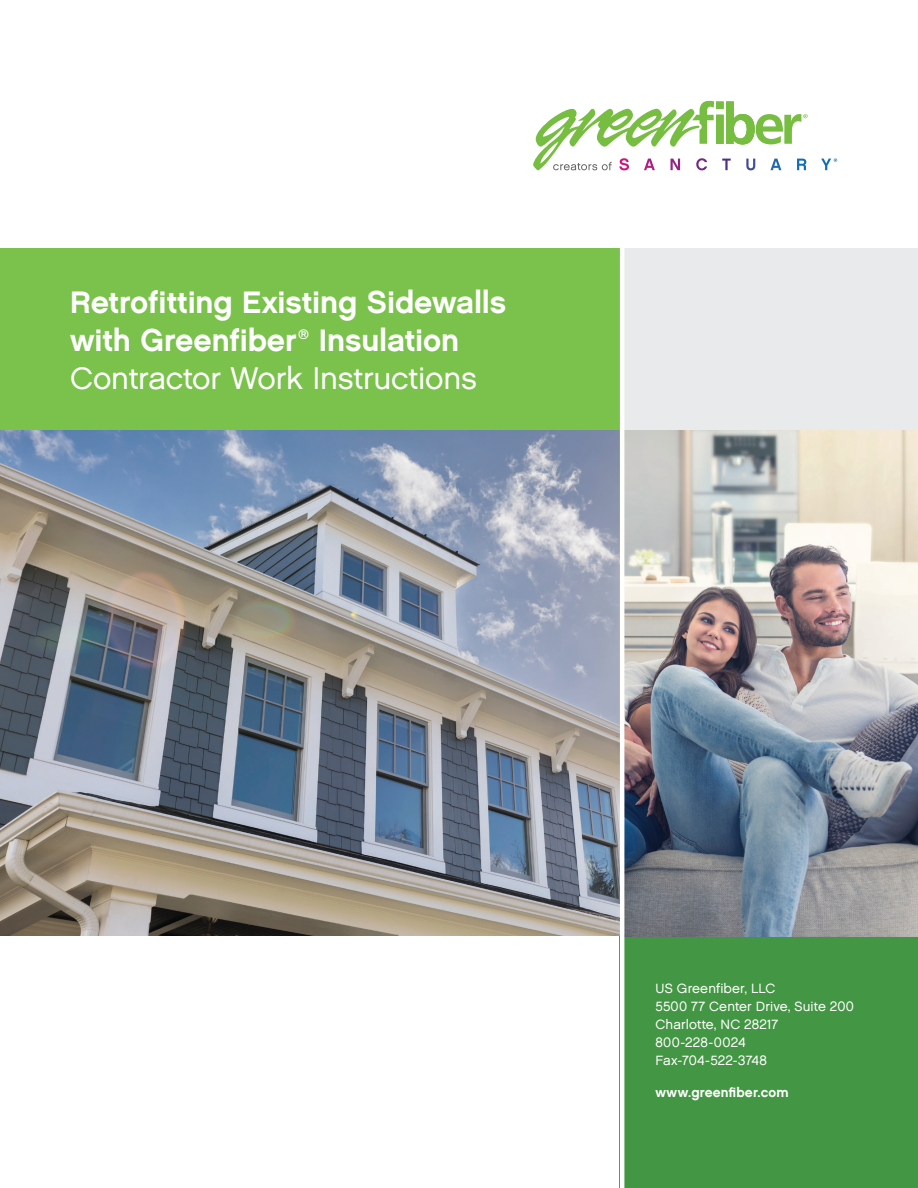
<style>
.page{position:relative;width:918px;height:1188px;background:#fff}
.page>*{position:absolute;margin:0;border:0;box-sizing:border-box;transform-origin:0 0}
.t1{font:31.35px "Chalet London Nineteen Sixty";letter-spacing:-.005em;color:#fff}
.t2{font:31.2px/37.8px "Chalet New York Nineteen Sixty";letter-spacing:-.005em;color:#fff}
.t3{font:13.65px "Chalet London Nineteen Sixty";color:#fff}
.t4{font:13.5px/18px "Chalet London Nineteen Sixty";letter-spacing:.01em;color:#fff}
.t5{font:13.5px "Chalet New York Nineteen Sixty";letter-spacing:.01em;color:#fff}
</style>
<div class="page">
<div style="left:620px;top:912px;width:298px;height:276px;background:#439643"></div>
<img style="left:0;top:430px;width:918px;height:506px">
<svg style="left:533px;top:101px;width:275px;height:69px"></svg>
<svg style="left:821px;top:158px;width:16px;height:12px"></svg>
<div style="left:0;top:249px;width:621px;height:181px;background:#7ac24b"></div>
<div style="left:622px;top:249px;width:296px;height:181px;background:#e9eaeb"></div>
<hr style="left:620px;top:214px;width:4px;height:974px;background:#fff">
<h2 class="t2" style="left:70px;top:283px;width:438px">Retrof itting Existing Sidewalls with Greenf iber</h2>
<p class="t3" style="left:298px;top:326px;width:12px">®</p>
<h2 class="t2" style="left:319px;top:321px;width:142px">Insulation</h2>
<h1 class="t1" style="left:70px;top:359px;width:408px">Contractor Work Instructions</h1>
<p class="t4" style="left:656px;top:979px;width:200px">US Greenf iber, LLC<br>5500 77 Center Drive, Suite 200<br>Charlotte, NC 28217<br>800-228-0024<br>Fax-704-522-3748</p>
<p class="t5" style="left:656px;top:1084px;width:135px">www.greenfiber.com</p>
</div>
